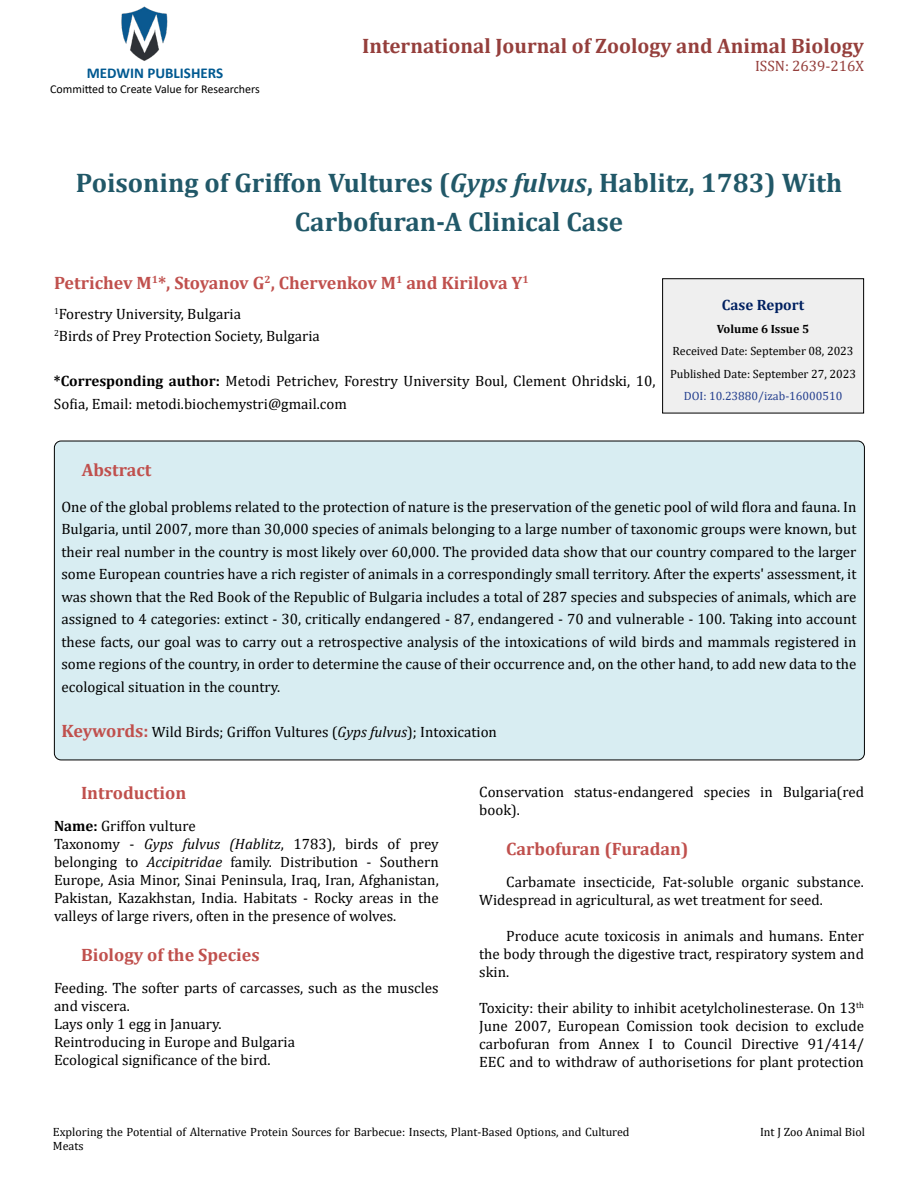
<style>
.page{position:relative;width:918px;height:1188px;background:#fff}
.page>*{position:absolute;margin:0;border:0;box-sizing:border-box;transform-origin:0 0}
.t1{font:700 27px/39px "Cambria";color:#215868;text-align:center}
.t2{font:700 21px "Cambria";color:#953f3c}
.t3{font:700 18px "Cambria";color:#c0504d}
.t4{font:15px/18px "Cambria";color:#000}
.t5{font:700 15px "Calibri";color:#005991}
.t6{font:15px "Cambria";color:#953f3c}
.t7{font:700 15px "Cambria";color:#002060}
.t8{font:12px/14.4px "Cambria";color:#000}
.t9{font:12px "Calibri";color:#000}
.t10{font:12px "Cambria";color:#25408f}
.t11{font:700 12px "Cambria";color:#000}
.s1{font-style:italic}
.s2{font-weight:700}
.s3{font-weight:700;font-size:18px;color:#c0504d}
</style>
<div class="page">
<img style="left:121px;top:6px;width:47px;height:55px">
<div style="left:663px;top:279px;width:201px;height:134px;background:#efefef"></div>
<div style="left:662px;top:278px;width:202px;height:135px;border:1px solid #000"></div>
<div style="left:54px;top:441px;width:810px;height:319px;background:#d8edf2;border-radius:7px"></div>
<p class="t5" style="left:87px;top:63px;width:138px">MEDWIN PUBLISHERS</p>
<p class="t9" style="left:50px;top:80px;width:211px">Committed to Create Value for Researchers</p>
<h2 class="t2" style="left:362px;top:31px;width:503px">International Journal of Zoology and Animal Biology</h2>
<p class="t6" style="left:755px;top:57px;width:110px">ISSN: 2639-216X</p>
<h1 class="t1" style="left:76px;top:162px;width:768px">Poisoning of Griffon Vultures (<span class="s1">Gyps fulvus</span>, Hablitz, 1783) With<br>Carbofuran-A Clinical Case</h1>
<p class="t3" style="left:54px;top:270px;width:476px">Petrichev M<sup>1</sup>*, Stoyanov G<sup>2</sup>, Chervenkov M<sup>1</sup> and Kirilova Y<sup>1</sup></p>
<p class="t4" style="left:54px;top:302px;width:267px;line-height:22.5px"><sup>1</sup>Forestry University, Bulgaria<br><sup>2</sup>Birds of Prey Protection Society, Bulgaria</p>
<p class="t4" style="left:54px;top:370px;width:603px;line-height:22.5px"><span class="s2">*Corresponding author:</span> Metodi Petrichev, Forestry University Boul, Clement Ohridski, 10,<br>Sofia, Email: metodi.biochemystri@gmail.com</p>
<p class="t7" style="left:722px;top:295px;width:84px">Case Report</p>
<p class="t11" style="left:717px;top:320px;width:94px">Volume 6 Issue 5</p>
<p class="t8" style="left:670px;top:340px;width:188px;line-height:22.5px">Received Date: September 08, 2023<br>Published Date: September 27, 2023</p>
<p class="t10" style="left:684px;top:389px;width:160px">DOI: 10.23880/izab-16000510</p>
<p class="t3" style="left:82px;top:457px;width:71px">Abstract</p>
<p class="t4" style="left:62px;top:495px;width:797px;line-height:22.5px;text-align:justify">One of the global problems related to the protection of nature is the preservation of the genetic pool of wild flora and fauna. In Bulgaria, until 2007, more than 30,000 species of animals belonging to a large number of taxonomic groups were known, but their real number in the country is most likely over 60,000. The provided data show that our country compared to the larger some European countries have a rich register of animals in a correspondingly small territory. After the experts' assessment, it was shown that the Red Book of the Republic of Bulgaria includes a total of 287 species and subspecies of animals, which are assigned to 4 categories: extinct - 30, critically endangered - 87, endangered - 70 and vulnerable - 100. Taking into account these facts, our goal was to carry out a retrospective analysis of the intoxications of wild birds and mammals registered in some regions of the country, in order to determine the cause of their occurrence and, on the other hand, to add new data to the ecological situation in the country.</p>
<p class="t4" style="left:62px;top:722px;width:437px"><span class="s3">Keywords:</span> Wild Birds; Griffon Vultures (<span class="s1">Gyps fulvus</span>); Intoxication</p>
<p class="t3" style="left:81px;top:780px;width:107px">Introduction</p>
<p class="t4" style="left:54px;top:816px;width:386px"><span class="s2">Name:</span> Griffon vulture<br>Taxonomy - <span class="s1">Gyps fulvus (Hablitz</span>, 1783), birds of prey belonging to <span class="s1">Accipitridae</span> family. Distribution - Southern Europe, Asia Minor, Sinai Peninsula, Iraq, Iran, Afghanistan, Pakistan, Kazakhstan, India. Habitats - Rocky areas in the valleys of large rivers, often in the presence of wolves.</p>
<p class="t3" style="left:81px;top:942px;width:180px">Biology of the Species</p>
<p class="t4" style="left:54px;top:978px;width:386px">Feeding. The softer parts of carcasses, such as the muscles and viscera.<br>Lays only 1 egg in January.<br>Reintroducing in Europe and Bulgaria<br>Ecological significance of the bird.</p>
<p class="t4" style="left:479px;top:783px;width:386px">Conservation status-endangered species in Bulgaria(red book).</p>
<p class="t3" style="left:506px;top:836px;width:184px">Carbofuran (Furadan)</p>
<p class="t4" style="left:479px;top:873px;width:386px;text-indent:27px">Carbamate insecticide, Fat-soluble organic substance.<br>Widespread in agricultural, as wet treatment for seed.</p>
<p class="t4" style="left:479px;top:927px;width:386px;text-align:justify;text-indent:27px">Produce acute toxicosis in animals and humans. Enter the body through the digestive tract, respiratory system and skin.</p>
<p class="t4" style="left:479px;top:999px;width:386px;text-align:justify">Toxicity: their ability to inhibit acetylcholinesterase. On 13<sup>th </sup>June 2007, European Comission took decision to exclude carbofuran from Annex I to Council Directive 91/414/ EEC and to withdraw of authorisetions for plant protection</p>
<p class="t8" style="left:53px;top:1125px;width:578px">Exploring the Potential of Alternative Protein Sources for Barbecue: Insects, Plant-Based Options, and Cultured<br>Meats</p>
<p class="t8" style="left:760px;top:1125px;width:106px">Int J Zoo Animal Biol</p>
</div>
